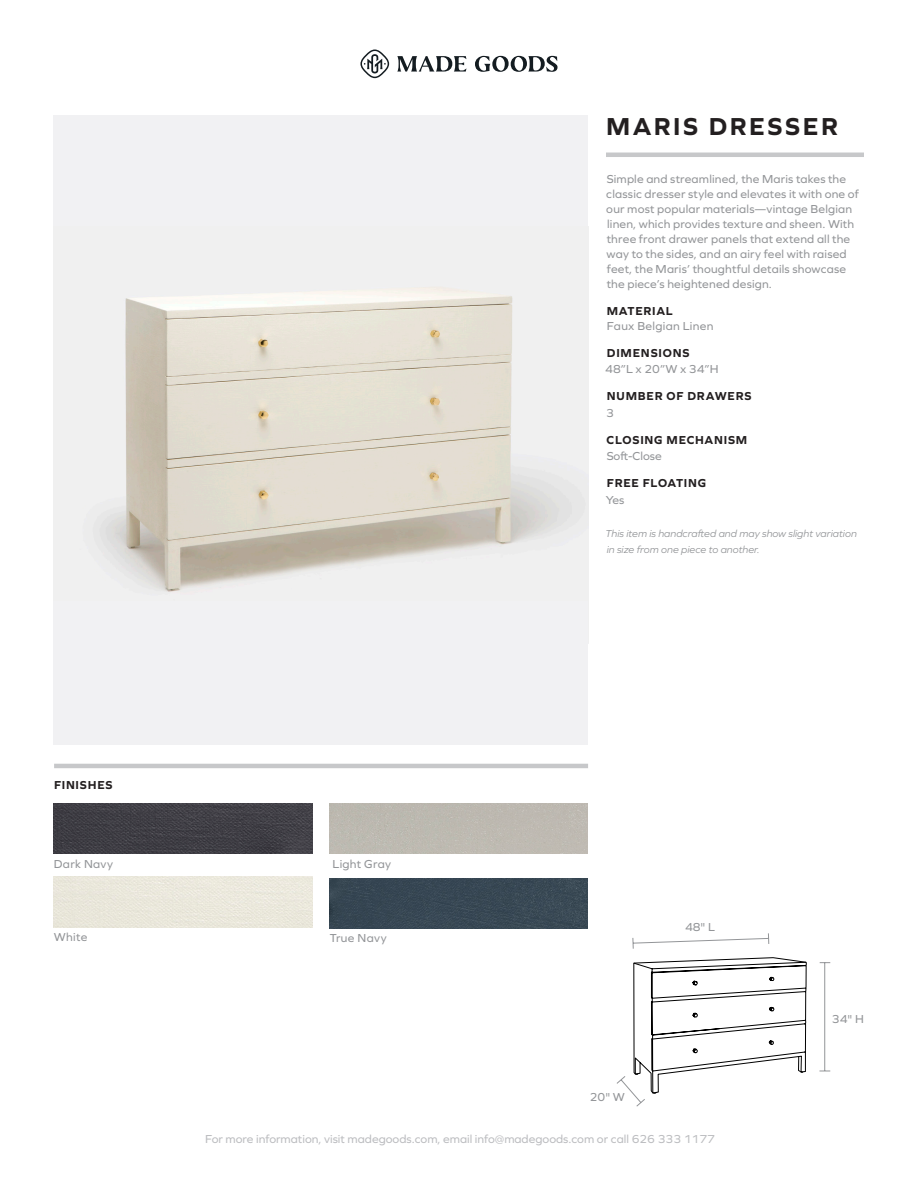
<style>
.page{position:relative;width:918px;height:1188px;background:#fff}
.page>*{position:absolute;margin:0;border:0;box-sizing:border-box;transform-origin:0 0}
.t1{font:700 25.5px "Graphie";letter-spacing:.1em;color:#231f20}
.t2{font:12px/15px "Graphie";letter-spacing:.015em;color:#939598}
.t3{font:12px "Graphie";color:#bcbdc0}
.t4{font:700 12px "Graphie";letter-spacing:.065em;color:#231f20}
.t5{font:italic 10.5px/16.5px "Graphie";color:#939598}
</style>
<div class="page">
<hr style="left:606px;top:153px;width:258px;height:4px;background:#c7c8ca">
<svg style="left:397px;top:56px;width:161px;height:16px"></svg>
<svg style="left:360px;top:50px;width:29px;height:28px"></svg>
<hr style="left:824px;top:963px;width:1px;height:108px;background:#939598">
<hr style="left:54px;top:764px;width:534px;height:4px;background:#c7c8ca">
<svg style="left:616px;top:957px;width:191px;height:150px"></svg>
<svg style="left:54px;top:116px;width:534px;height:486px;fill:#f0f0f0"></svg>
<div style="left:54px;top:602px;width:534px;height:143px;background:#f1f1f3"></div>
<img style="left:54px;top:803px;width:258px;height:51px">
<div style="left:330px;top:803px;width:258px;height:51px;background:#bdb9b1"></div>
<div style="left:54px;top:877px;width:258px;height:50px;background:#eae8dc"></div>
<div style="left:330px;top:878px;width:258px;height:50px;background:#374754"></div>
<p class="t4" style="left:54px;top:778px;width:60px">FINISHES</p>
<p class="t2" style="left:54px;top:856px;width:61px">Dark Navy</p>
<p class="t2" style="left:333px;top:856px;width:60px">Light Gray</p>
<p class="t2" style="left:54px;top:929px;width:35px">White</p>
<p class="t2" style="left:330px;top:931px;width:58px">True Navy</p>
<p class="t1" style="left:606px;top:111px;width:233px">MARIS DRESSER</p>
<p class="t2" style="left:606px;top:171px;width:254px">Simple and streamlined, the Maris takes the classic dresser style and elevates it with one of our most popular materials—vintage Belgian linen, which provides texture and sheen. With three front drawer panels that extend all the way to the sides, and an airy feel with raised feet, the Maris’ thoughtful details showcase the piece’s heightened design.</p>
<p class="t4" style="left:607px;top:304px;width:67px">MATERIAL</p>
<p class="t2" style="left:607px;top:318px;width:108px">Faux Belgian Linen</p>
<p class="t4" style="left:607px;top:346px;width:84px">DIMENSIONS</p>
<p class="t2" style="left:605px;top:361px;width:115px">48”L x 20”W x 34”H</p>
<p class="t4" style="left:607px;top:389px;width:146px">NUMBER OF DRAWERS</p>
<p class="t2" style="left:606px;top:405px;width:9px">3</p>
<p class="t4" style="left:607px;top:433px;width:142px">CLOSING MECHANISM</p>
<p class="t2" style="left:607px;top:448px;width:57px">Soft-Close</p>
<p class="t4" style="left:607px;top:476px;width:101px">FREE FLOATING</p>
<p class="t2" style="left:606px;top:492px;width:20px">Yes</p>
<p class="t5" style="left:606px;top:525px;width:253px">This item is handcrafted and may show slight variation in size from one piece to another.</p>
<p class="t2" style="left:685px;top:919px;width:32px">48" L</p>
<p class="t2" style="left:590px;top:1090px;width:37px">20" W</p>
<p class="t2" style="left:832px;top:1011px;width:33px">34" H</p>
<p class="t3" style="left:205px;top:1132px;width:511px">For more information, visit madegoods.com, email info@madegoods.com or call 626 333 1177</p>
</div>
